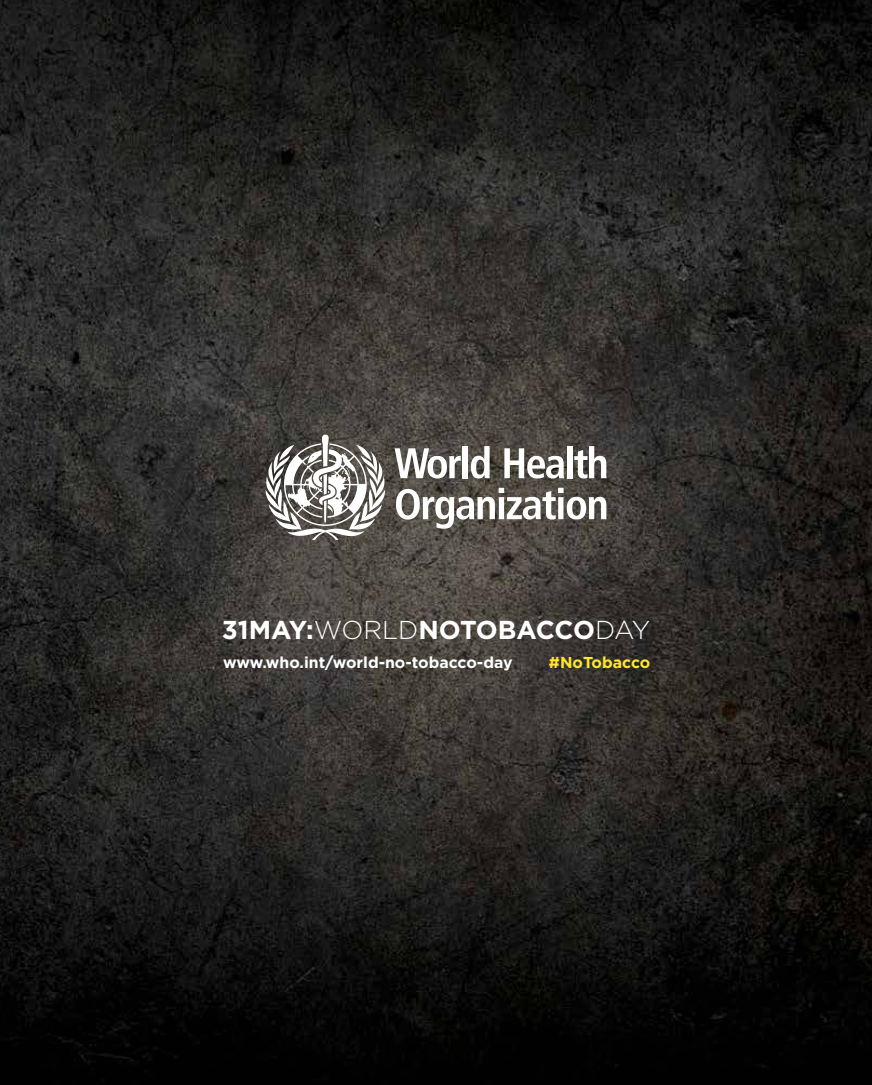
<style>
.page{position:relative;width:872px;height:1085px;background:#fff}
.page>*{position:absolute;margin:0;border:0;box-sizing:border-box;transform-origin:0 0}
.t1{font:700 25.8px "Gotham";letter-spacing:-.01em;color:#fff}
.t2{font:700 15.75px "Gotham";color:#fff}
.t3{font:700 15.75px "Gotham";color:#ffe72d}
.s1{font-weight:300}
</style>
<div class="page">
<img style="left:0;top:0;width:872px;height:1084px">
<svg style="left:394px;top:448px;width:67px;height:30px"></svg>
<div style="left:463px;top:446px;width:5px;height:32px;background:#fff"></div>
<svg style="left:471px;top:446px;width:19px;height:32px"></svg>
<svg style="left:504px;top:448px;width:60px;height:30px"></svg>
<div style="left:567px;top:446px;width:5px;height:32px;background:#fff"></div>
<svg style="left:574px;top:446px;width:32px;height:32px"></svg>
<svg style="left:396px;top:487px;width:210px;height:41px"></svg>
<svg style="left:266px;top:434px;width:119px;height:106px"></svg>
<h1 class="t1" style="left:222px;top:614px;width:430px">31MAY:<span class="s1">WORLD</span>NOTOBACCO<span class="s1">DAY</span></h1>
<p class="t2" style="left:223px;top:653px;width:291px">www.who.int/world-no-tobacco-day</p>
<p class="t3" style="left:549px;top:653px;width:103px">#NoTobacco</p>
</div>
